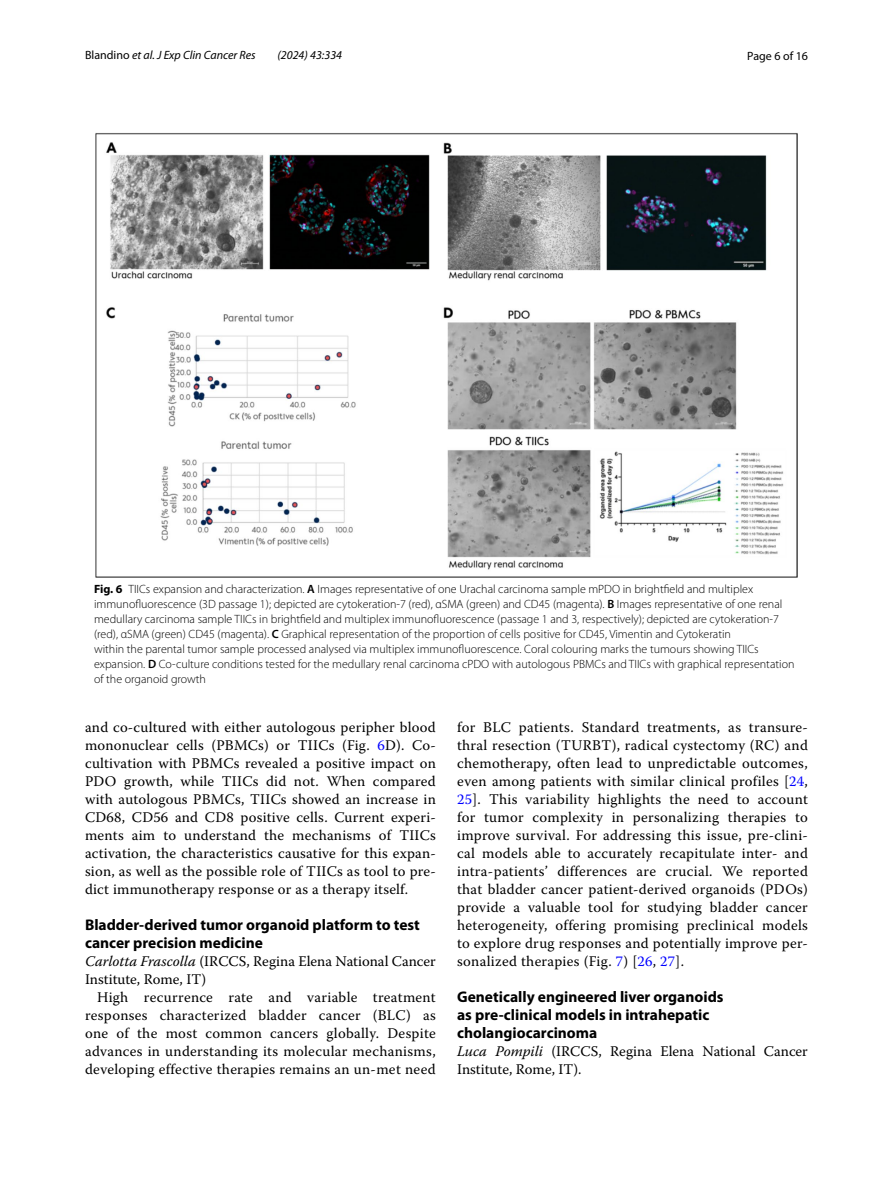
<style>
.page{position:relative;width:893px;height:1187px;background:#fff}
.page>*{position:absolute;margin:0;border:0;box-sizing:border-box;transform-origin:0 0}
.t1{font:700 15.45px/18px "Myriad Pro";color:#000}
.t2{font:14.7px/18px "Warnock Pro";letter-spacing:.015em;color:#000;text-align:justify}
.t3{font:300 12px/15px "Myriad Pro";color:#000}
.t4{font:italic 12px "Myriad Pro";color:#000}
.t5{font:12px "Myriad Pro";color:#000}
.s1{font-style:normal}
.s2{font-weight:700}
.s3{font-weight:600}
.s4{color:#00f}
.s5{font-style:italic}
</style>
<div class="page">
<img style="left:96px;top:133px;width:701px;height:444px">
<p class="t4" style="left:85px;top:48px;width:172px"><span class="s1">Blandino</span> et al. J Exp Clin Cancer Res</p>
<p class="t4" style="left:277px;top:48px;width:66px">(2024) 43:334</p>
<p class="t5" style="left:747px;top:48px;width:62px">Page 6 of 16</p>
<p class="t3" style="left:94px;top:581px;width:702px"><span class="s2">Fig. 6</span> TIICs expansion and characterization. <span class="s3">A</span> Images representative of one Urachal carcinoma sample mPDO in brightfield and multiplex immunofluorescence (3D passage 1); depicted are cytokeration-7 (red), αSMA (green) and CD45 (magenta). <span class="s3">B</span> Images representative of one renal medullary carcinoma sample TIICs in brightfield and multiplex immunofluorescence (passage 1 and 3, respectively); depicted are cytokeration-7 (red), αSMA (green) CD45 (magenta). <span class="s3">C</span> Graphical representation of the proportion of cells positive for CD45, Vimentin and Cytokeratin<br>within the parental tumor sample processed analysed via multiplex immunofluorescence. Coral colouring marks the tumours showing TIICs expansion. <span class="s3">D</span> Co-culture conditions tested for the medullary renal carcinoma cPDO with autologous PBMCs and TIICs with graphical representation of the organoid growth</p>
<p class="t2" style="left:85px;top:717px;width:352px">and co-cultured with either autologous peripher blood mononuclear cells (PBMCs) or TIICs (Fig. <span class="s4">6</span>D). Co&shy;cultivation with PBMCs revealed a positive impact on PDO growth, while TIICs did not. When compared with autologous PBMCs, TIICs showed an increase in CD68, CD56 and CD8 positive cells. Current experi&shy;ments aim to understand the mechanisms of TIICs activation, the characteristics causative for this expan&shy;sion, as well as the possible role of TIICs as tool to pre&shy;dict immunotherapy response or as a therapy itself.</p>
<p class="t1" style="left:85px;top:914px;width:336px">Bladder‑derived tumor organoid platform to test cancer precision medicine</p>
<p class="t2" style="left:85px;top:951px;width:352px"><span class="s5">Carlotta Frascolla</span> (IRCCS, Regina Elena National Cancer<br>Institute, Rome, IT)</p>
<p class="t2" style="left:85px;top:987px;width:352px;text-indent:12px">High recurrence rate and variable treatment responses characterized bladder cancer (BLC) as one of the most common cancers globally. Despite advances in understanding its molecular mechanisms, developing effective therapies remains an un-met need</p>
<p class="t2" style="left:457px;top:717px;width:352px">for BLC patients. Standard treatments, as transure&shy;thral resection (TURBT), radical cystectomy (RC) and chemotherapy, often lead to unpredictable outcomes, even among patients with similar clinical profiles [<span class="s4">24</span>, <span class="s4">25</span>]. This variability highlights the need to account for tumor complexity in personalizing therapies to improve survival. For addressing this issue, pre-clini&shy;cal models able to accurately recapitulate inter- and intra-patients’ differences are crucial. We reported that bladder cancer patient-derived organoids (PDOs) provide a valuable tool for studying bladder cancer heterogeneity, offering promising preclinical models to explore drug responses and potentially improve per&shy;sonalized therapies (Fig. <span class="s4">7</span>) [<span class="s4">26</span>, <span class="s4">27</span>].</p>
<p class="t1" style="left:457px;top:986px;width:268px">Genetically engineered liver organoids as pre‑clinical models in intrahepatic cholangiocarcinoma</p>
<p class="t2" style="left:457px;top:1041px;width:352px"><span class="s5">Luca Pompili</span> (IRCCS, Regina Elena National Cancer<br>Institute, Rome, IT).</p>
</div>
